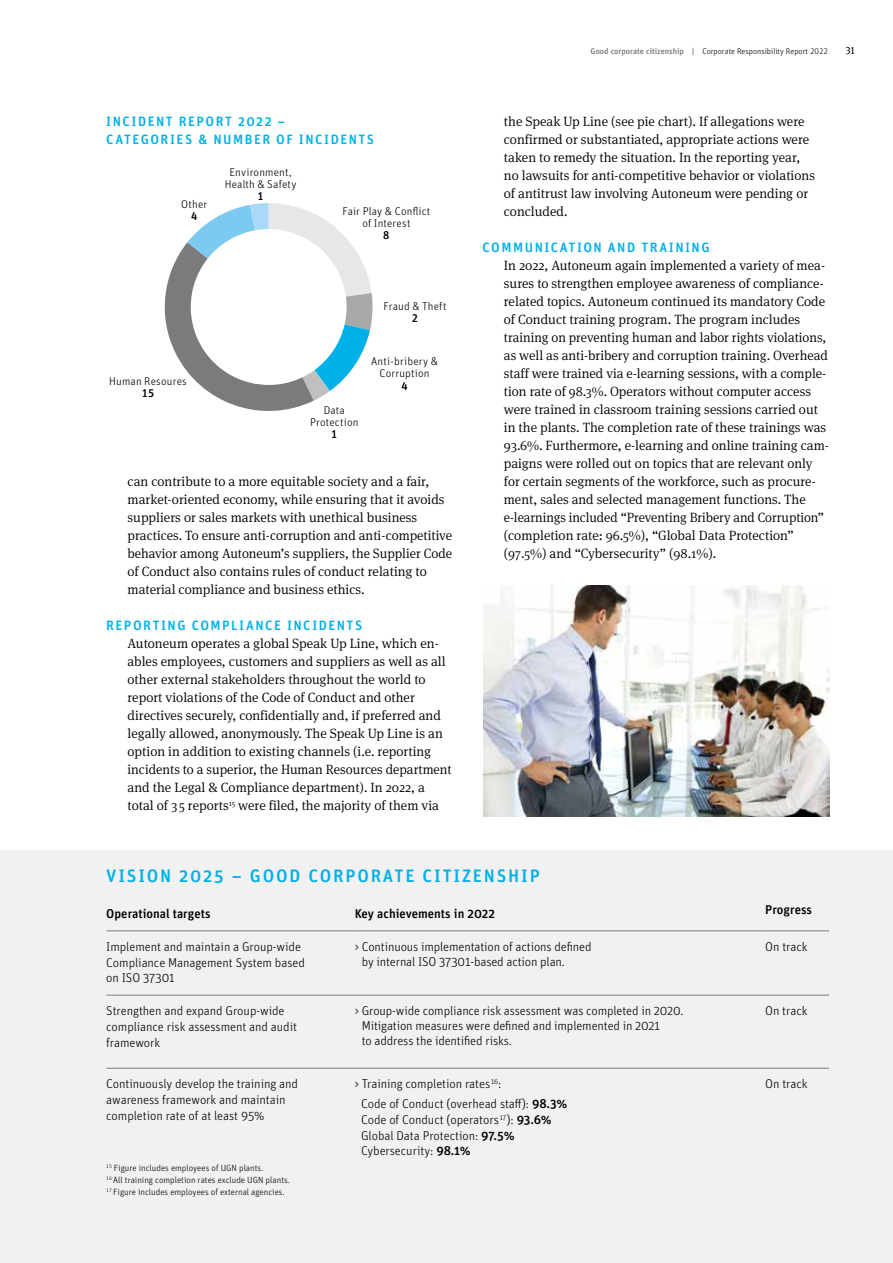
<style>
.page{position:relative;width:893px;height:1263px;background:#fff}
.page>*{position:absolute;margin:0;border:0;box-sizing:border-box;transform-origin:0 0}
.t1{font:18px "Autoneum Unit OT Medium";letter-spacing:.1em;color:#00b0e9}
.t2{font:300 13.5px/18px "Meta Serif Pro";color:#000}
.t3{font:13.5px/18px "Autoneum Unit OT Medium";letter-spacing:.11em;color:#00b0e9}
.t4{font:12.75px/15.8px "Autoneum Unit OT Light";letter-spacing:-.005em;color:#000}
.t5{font:12.75px "Autoneum Unit OT Medium";color:#000}
.t6{font:11.25px/12.1px "Autoneum Unit OT Light";letter-spacing:.015em;color:#000;text-align:center}
.t7{font:11.25px "Autoneum Unit OT Medium";color:#000}
.t8{font:10.5px "Meta Serif Pro";color:#000}
.t9{font:9px/12px "Autoneum Unit OT Light";color:#000}
.t10{font:8.25px "Autoneum Unit OT Light";color:#000}
.s1{font-family:"Autoneum Unit OT Medium";color:#7c7b7b}
.s2{font-family:"Autoneum Unit OT Medium"}
</style>
<div class="page">
<div style="left:0;top:850px;width:893px;height:413px;background:#f1f1f1"></div>
<hr style="left:106px;top:931px;width:249px;height:1px;background:#7c7b7b">
<hr style="left:355px;top:931px;width:410px;height:1px;background:#7c7b7b">
<hr style="left:765px;top:931px;width:64px;height:1px;background:#7c7b7b">
<hr style="left:106px;top:995px;width:249px;height:1px;background:#7c7b7b">
<hr style="left:355px;top:995px;width:410px;height:1px;background:#7c7b7b">
<hr style="left:765px;top:995px;width:64px;height:1px;background:#7c7b7b">
<hr style="left:106px;top:1068px;width:249px;height:1px;background:#7c7b7b">
<hr style="left:355px;top:1068px;width:410px;height:1px;background:#7c7b7b">
<hr style="left:765px;top:1068px;width:64px;height:1px;background:#7c7b7b">
<svg style="left:164px;top:203px;width:209px;height:208px"></svg>
<img style="left:483px;top:585px;width:346px;height:231px">
<p class="t3" style="left:106px;top:113px;width:269px">INCIDENT REPORT 2022 –<br>CATEGORIES &amp; NUMBER OF INCIDENTS</p>
<p class="t6" style="left:181px;top:198px;width:28px">Other</p>
<p class="t7" style="left:191px;top:209px;width:8px">4</p>
<p class="t6" style="left:225px;top:166px;width:73px">Environment,<br>Health &amp; Safety</p>
<p class="t7" style="left:258px;top:189px;width:8px">1</p>
<p class="t6" style="left:342px;top:205px;width:89px">Fair Play &amp; Conflict of Interest</p>
<p class="t7" style="left:383px;top:229px;width:8px">8</p>
<p class="t6" style="left:109px;top:375px;width:79px">Human Resoures</p>
<p class="t7" style="left:142px;top:386px;width:14px">15</p>
<p class="t6" style="left:383px;top:300px;width:65px">Fraud &amp; Theft</p>
<p class="t7" style="left:412px;top:311px;width:8px">2</p>
<p class="t6" style="left:310px;top:404px;width:50px">Data<br>Protection</p>
<p class="t7" style="left:331px;top:427px;width:8px">1</p>
<p class="t6" style="left:371px;top:355px;width:68px">Anti-bribery &amp;<br>Corruption</p>
<p class="t7" style="left:401px;top:379px;width:8px">4</p>
<p class="t2" style="left:128px;top:472px;width:326px">can contribute to a more equitable society and a fair, market-oriented economy, while ensuring that it avoids suppliers or sales markets with unethical business practices. To ensure anti-corruption and anti-competitive behavior among Autoneum’s suppliers, the Supplier Code of Conduct also contains rules of conduct relating to material compliance and business ethics.</p>
<p class="t3" style="left:106px;top:617px;width:257px">REPORTING COMPLIANCE INCIDENTS</p>
<p class="t2" style="left:128px;top:634px;width:326px">Autoneum operates a global Speak Up Line, which en&shy;ables employees, customers and suppliers as well as all other external stakeholders throughout the world to report violations of the Code of Conduct and other directives securely, confidentially and, if preferred and legally allowed, anonymously. The Speak Up Line is an option in addition to existing channels (i.e. reporting incidents to a superior, the Human Resources department and the Legal &amp; Compliance department). In 2022, a total of 35 reports<sup>15</sup> were filed, the majority of them via</p>
<p class="t10" style="left:591px;top:46px;width:239px"><span class="s1">Good corporate citizenship</span> | Corporate Responsibility Report 2022</p>
<p class="t8" style="left:845px;top:43px;width:11px">31</p>
<p class="t2" style="left:504px;top:112px;width:313px">the Speak Up Line (see pie chart). If allegations were confirmed or substantiated, appropriate actions were taken to remedy the situation. In the reporting year, no lawsuits for anti-competitive behavior or violations of antitrust law involving Autoneum were pending or concluded.</p>
<p class="t3" style="left:483px;top:239px;width:229px">COMMUNICATION AND TRAINING</p>
<p class="t2" style="left:504px;top:256px;width:327px">In 2022, Autoneum again implemented a variety of mea&shy;sures to strengthen employee awareness of compliance&shy;related topics. Autoneum continued its mandatory Code of Conduct training program. The program includes training on preventing human and labor rights violations, as well as anti-bribery and corruption training. Overhead staff were trained via e-learning sessions, with a comple&shy;tion rate of 98.3%. Operators without computer access were trained in classroom training sessions carried out in the plants. The completion rate of these trainings was 93.6%. Furthermore, e-learning and online training cam&shy;paigns were rolled out on topics that are relevant only for certain segments of the workforce, such as procure&shy;ment, sales and selected management functions. The e-learnings included “Preventing Bribery and Corruption” (completion rate: 96.5%), “Global Data Protection” (97.5%) and “Cybersecurity” (98.1%).</p>
<h1 class="t1" style="left:106px;top:864px;width:435px">VISION 2025 – GOOD CORPORATE CITIZENSHIP</h1>
<p class="t5" style="left:106px;top:906px;width:106px">Operational targets</p>
<p class="t5" style="left:355px;top:906px;width:142px">Key achievements in 2022</p>
<p class="t5" style="left:765px;top:902px;width:48px">Progress</p>
<p class="t4" style="left:106px;top:939px;width:200px">Implement and maintain a Group-wide<br>Compliance Management System based on ISO 37301</p>
<p class="t4" style="left:362px;top:939px;width:231px;line-height:15px;text-indent:-7px">&gt; Continuous implementation of actions defined by internal ISO 37301-based action plan.</p>
<p class="t4" style="left:765px;top:939px;width:44px">On track</p>
<p class="t4" style="left:106px;top:1003px;width:192px">Strengthen and expand Group-wide compliance risk assessment and audit framework</p>
<p class="t4" style="left:362px;top:1003px;width:323px;line-height:15px;text-indent:-7px">&gt; Group-wide compliance risk assessment was completed in 2020.<br>Mitigation measures were defined and implemented in 2021<br>to address the identified risks.</p>
<p class="t4" style="left:765px;top:1003px;width:44px">On track</p>
<p class="t4" style="left:106px;top:1076px;width:193px">Continuously develop the training and awareness framework and maintain completion rate of at least 95%</p>
<p class="t4" style="left:361px;top:1074px;width:208px;line-height:20.1px;text-indent:-6px">&gt; Training completion rates<sup>16</sup>:<br>Code of Conduct (overhead staff): <span class="s2">98.3%</span></p>
<p class="t4" style="left:765px;top:1076px;width:44px">On track</p>
<p class="t4" style="left:361px;top:1112px;width:192px">Code of Conduct (operators <sup>17</sup>): <span class="s2">93.6%<br></span>Global Data Protection: <span class="s2">97.5%<br></span>Cybersecurity: <span class="s2">98.1%</span></p>
<p class="t9" style="left:106px;top:1162px;width:185px"><sup>15</sup> Figure includes employees of UGN plants.<br><sup>16</sup> All training completion rates exclude UGN plants.<br><sup>17</sup> Figure includes employees of external agencies.</p>
</div>
